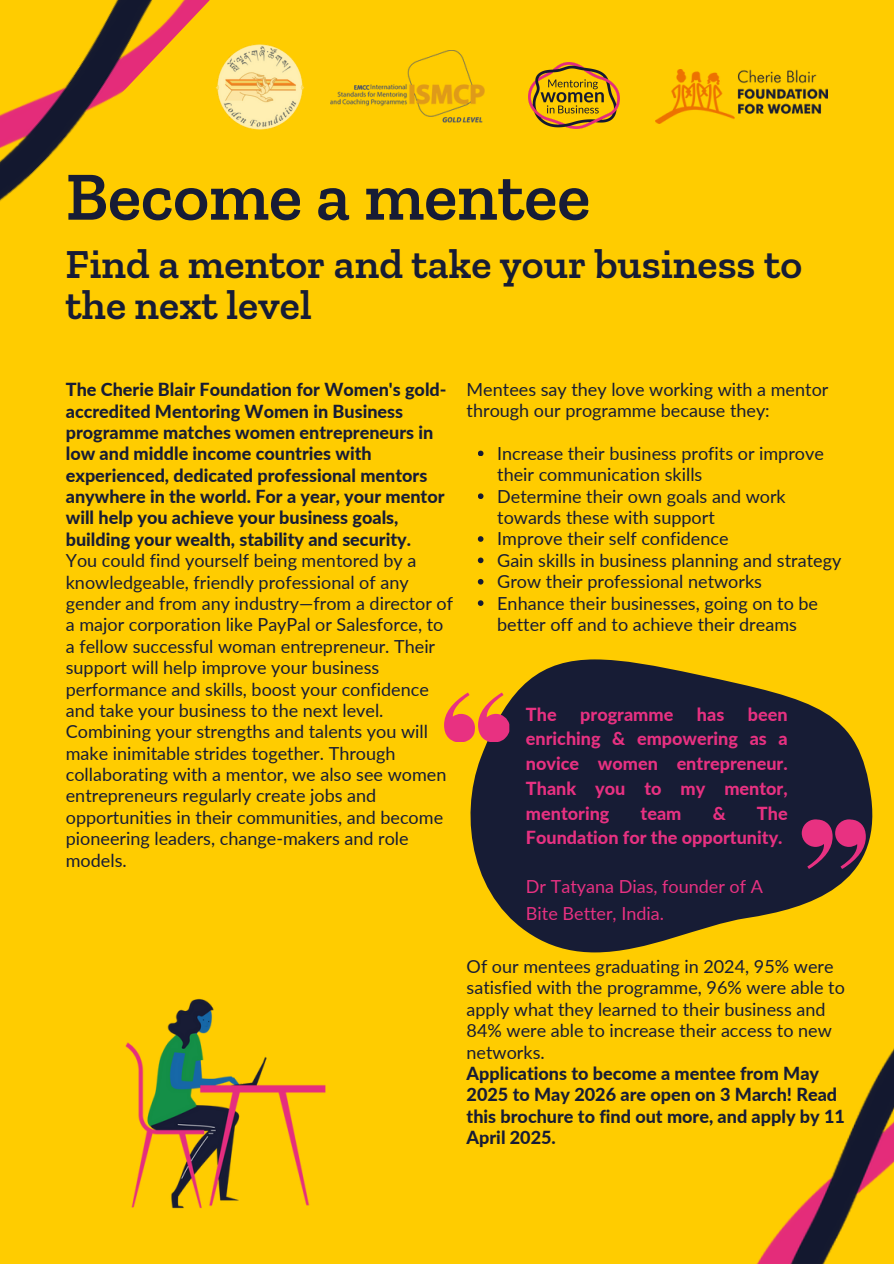
<style>
.page{position:relative;width:894px;height:1264px;background:#fff}
.page>*{position:absolute;margin:0;border:0;box-sizing:border-box;transform-origin:0 0}
.t1{font:600 68.85px "Zilla Slab";color:#171c35}
.t2{font:600 42px/40.5px "Zilla Slab";color:#171c35}
.t3{font:18px/21.3px "Lato";color:#171c35}
.t4{font:800 18px/21.3px "Lato";color:#171c35}
.t5{font:800 18px/24.8px "Lato";color:#e73181;text-align:justify}
.t6{font:18px "Lato";color:#e73181}
</style>
<div class="page">
<div style="left:0;top:0;width:893px;height:1263px;background:#fc0"></div>
<img style="left:528px;top:62px;width:91px;height:66px">
<img style="left:655px;top:70px;width:171px;height:54px">
<img style="left:125px;top:998px;width:201px;height:211px">
<img style="left:0;top:0;width:210px;height:201px">
<img style="left:757px;top:812px;width:136px;height:451px">
<img style="left:330px;top:50px;width:154px;height:73px">
<svg style="left:478px;top:450px;width:5px;height:6px"></svg>
<svg style="left:478px;top:493px;width:5px;height:6px"></svg>
<svg style="left:470px;top:659px;width:402px;height:293px;fill:#171c35"></svg>
<svg style="left:444px;top:692px;width:65px;height:50px"></svg>
<svg style="left:801px;top:819px;width:64px;height:49px;background:#872a5a"></svg>
<svg style="left:477px;top:536px;width:6px;height:6px"></svg>
<svg style="left:477px;top:557px;width:6px;height:6px"></svg>
<svg style="left:477px;top:579px;width:6px;height:5px"></svg>
<svg style="left:477px;top:600px;width:6px;height:6px"></svg>
<img style="left:208px;top:35px;width:97px;height:104px">
<p class="t1" style="left:66px;top:155px;width:526px">Become a mentee</p>
<p class="t2" style="left:66px;top:243px;width:737px">Find a mentor and take your business to the next level</p>
<p class="t4" style="left:66px;top:378px;width:382px">The Cherie Blair Foundation for Women's gold&shy;accredited Mentoring Women in Business programme matches women entrepreneurs in low and middle income countries with experienced, dedicated professional mentors anywhere in the world. For a year, your mentor will help you achieve your business goals, building your wealth, stability and security.</p>
<p class="t3" style="left:66px;top:549px;width:388px">You could find yourself being mentored by a knowledgeable, friendly professional of any gender and from any industry—from a director of a major corporation like PayPal or Salesforce, to a fellow successful woman entrepreneur. Their support will help improve your business performance and skills, boost your confidence and take your business to the next level.<br>Combining your strengths and talents you will make inimitable strides together. Through collaborating with a mentor, we also see women entrepreneurs regularly create jobs and opportunities in their communities, and become pioneering leaders, change-makers and role models.</p>
<p class="t3" style="left:466px;top:378px;width:363px">Mentees say they love working with a mentor through our programme because they:</p>
<p class="t3" style="left:497px;top:442px;width:345px">Increase their business profits or improve their communication skills<br>Determine their own goals and work towards these with support<br>Improve their self confidence<br>Gain skills in business planning and strategy Grow their professional networks<br>Enhance their businesses, going on to be better off and to achieve their dreams</p>
<p class="t5" style="left:526px;top:701px;width:32px">The</p>
<p class="t5" style="left:580px;top:701px;width:95px">programme</p>
<p class="t5" style="left:696px;top:701px;width:29px">has</p>
<p class="t5" style="left:526px;top:701px;width:263px;text-indent:222px">been enriching &amp; empowering as a novice women entrepreneur.<br>Thank you to my mentor, mentoring</p>
<p class="t5" style="left:526px;top:800px;width:263px;text-align:right">The<br>Foundation for the opportunity.</p>
<p class="t6" style="left:526px;top:875px;width:238px">Dr Tatyana Dias, founder of A</p>
<h1 class="t6" style="left:526px;top:902px;width:139px">Bite Better, India.</h1>
<p class="t3" style="left:466px;top:955px;width:368px">Of our mentees graduating in 2024, 95% were</p>
<p class="t3" style="left:466px;top:976px;width:380px">satisfied with the programme, 96% were able to</p>
<p class="t3" style="left:466px;top:998px;width:360px">apply what they learned to their business and</p>
<p class="t3" style="left:466px;top:1019px;width:366px">84% were able to increase their access to new</p>
<h2 class="t3" style="left:466px;top:1041px;width:80px">networks.</h2>
<p class="t4" style="left:466px;top:1062px;width:354px">Applications to become a mentee from May</p>
<p class="t4" style="left:466px;top:1083px;width:372px">2025 to May 2026 are open on 3 March! Read</p>
<p class="t4" style="left:466px;top:1105px;width:380px">this brochure to find out more, and apply by 11</p>
<p class="t4" style="left:466px;top:1126px;width:91px">April 2025.</p>
<p class="t5" style="left:640px;top:800px;width:42px">team</p>
<p class="t5" style="left:712px;top:800px;width:15px">&amp;</p>
</div>
